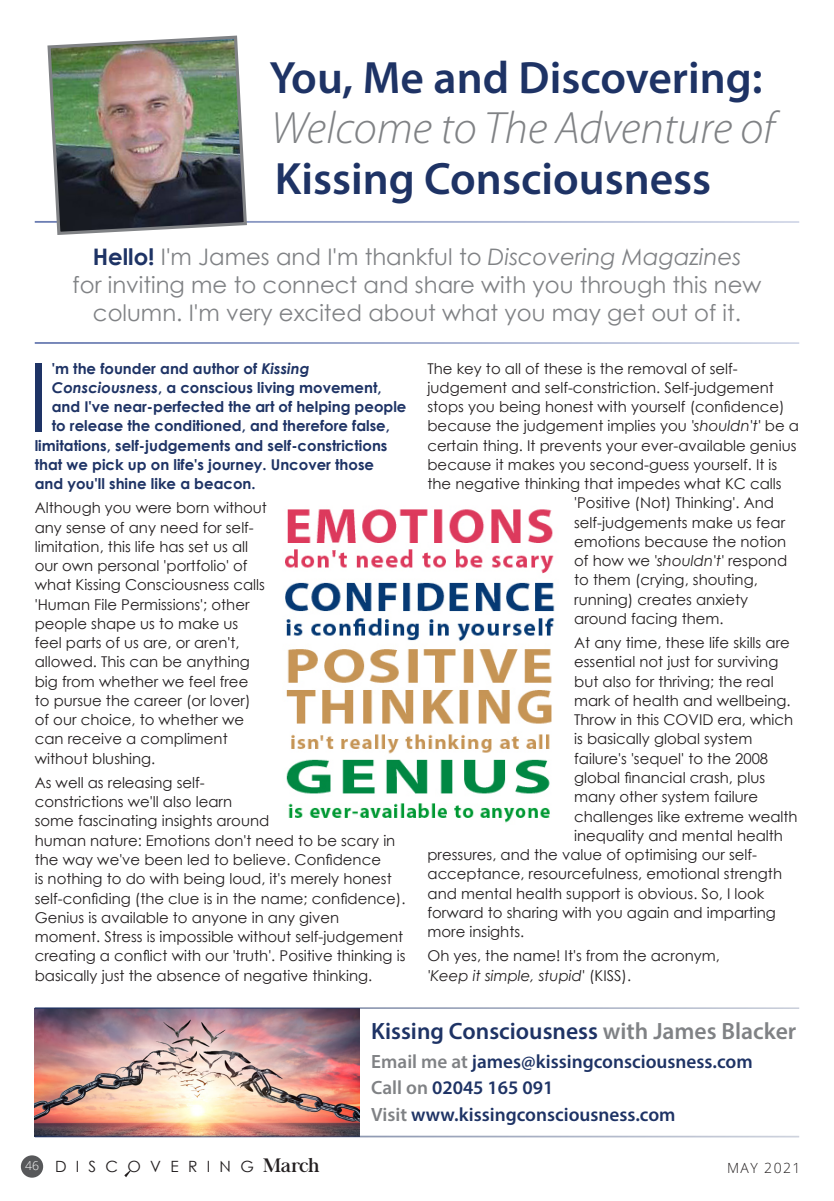
<style>
.page{position:relative;width:834px;height:1201px;background:#fff}
.page>*{position:absolute;margin:0;border:0;box-sizing:border-box;transform-origin:0 0}
.t1{font:95.2px "Century Gothic";color:#1e3365}
.t2{font:600 45.5px/50.8px "Myriad Pro";color:#1e3365}
.t3{font:600 23.62px "Myriad Pro";color:#1e3365}
.t4{font:22.75px/28px "Century Gothic";color:#808285;text-align:center}
.t5{font:600 19.25px/26.2px "Myriad Pro";color:#1e3365}
.t6{font:15.58px "Century Gothic";letter-spacing:.6em;color:#231f20}
.t7{font:14.88px/19.2px "Century Gothic";color:#231f20}
.t8{font:700 14.88px "Century Gothic";color:#1e3365}
.t9{font:300 14px "Open Sans";letter-spacing:.1em;color:#231f20}
.s1{font-weight:300;font-style:italic;color:#808285}
.s2{font-weight:700;color:#1e3365}
.s3{font-style:italic}
.s4{color:#808285}
.s5{font-family:"Open Sans";font-weight:300;font-size:12.25px;color:#fff}
.s6{font-family:"Chapaza";font-size:19.25px}
</style>
<div class="page">
<div style="left:21px;top:1155px;width:22px;height:22px;background:#57585a;border-radius:50%"></div>
<svg style="left:124px;top:1170px;width:7px;height:7px"></svg>
<img style="left:35px;top:1008px;width:324px;height:127px">
<hr style="left:35px;top:221px;width:764px;height:2px;background:#253f8e">
<hr style="left:35px;top:1007px;width:764px;height:1px;background:#1e3365">
<hr style="left:35px;top:342px;width:764px;height:2px;background:#253f8e">
<hr style="left:35px;top:1135px;width:764px;height:2px;background:#1e3365">
<img style="left:46px;top:35px;width:202px;height:200px">
<img style="left:285px;top:509px;width:270px;height:314px">
<p class="t2" style="left:269px;top:51px;width:507px">You, Me and Discovering:<br><span class="s1">Welcome to The Adventure of<br></span>Kissing Consciousness</p>
<p class="t4" style="left:73px;top:242px;width:690px"><span class="s2">Hello!</span> I'm James and I'm thankful to <span class="s3">Discovering Magazines<br></span>for inviting me to connect and share with you through this new column. I'm very excited about what you may get out of it.</p>
<p class="t1" style="left:27px;top:330px;width:23px">I</p>
<p class="t8" style="left:52px;top:357px;width:259px">'m the founder and author of <span class="s3">Kissing</span></p>
<p class="t8" style="left:52px;top:376px;width:331px"><span class="s3">Consciousness</span>, a conscious living movement,</p>
<p class="t8" style="left:52px;top:395px;width:356px">and I've near-perfected the art of helping people</p>
<p class="t8" style="left:52px;top:414px;width:339px">to release the conditioned, and therefore false,</p>
<p class="t8" style="left:35px;top:434px;width:354px">limitations, self-judgements and self-constrictions</p>
<p class="t8" style="left:35px;top:453px;width:341px">that we pick up on life's journey. Uncover those</p>
<p class="t8" style="left:35px;top:472px;width:222px">and you'll shine like a beacon.</p>
<p class="t7" style="left:35px;top:498px;width:234px">Although you were born without any sense of any need for self&shy;limitation, this life has set us all our own personal 'portfolio' of what Kissing Consciousness calls 'Human File Permissions'; other people shape us to make us feel parts of us are, or aren't, allowed. This can be anything big from whether we feel free<br>to pursue the career (or lover) of our choice, to whether we can receive a compliment without blushing.</p>
<p class="t7" style="left:35px;top:772px;width:372px">As well as releasing self-<br>constrictions we'll also learn<br>some fascinating insights around<br>human nature: Emotions don't need to be scary in the way we've been led to believe. Confidence<br>is nothing to do with being loud, it's merely honest self-confiding (the clue is in the name; confidence).<br>Genius is available to anyone in any given moment. Stress is impossible without self-judgement creating a conflict with our 'truth'. Positive thinking is basically just the absence of negative thinking.</p>
<p class="t7" style="left:427px;top:358px;width:312px">The key to all of these is the removal of self-</p>
<p class="t7" style="left:427px;top:377px;width:348px">judgement and self-constriction. Self-judgement</p>
<p class="t7" style="left:427px;top:397px;width:358px">stops you being honest with yourself (confidence)</p>
<p class="t7" style="left:427px;top:416px;width:373px">because the judgement implies you <span class="s3">'shouldn't'</span> be a</p>
<p class="t7" style="left:427px;top:435px;width:370px">certain thing. It prevents your ever-available genius</p>
<p class="t7" style="left:427px;top:454px;width:351px">because it makes you second-guess yourself. It is</p>
<p class="t7" style="left:427px;top:474px;width:355px">the negative thinking that impedes what KC calls</p>
<p class="t7" style="left:574px;top:493px;width:201px">'Positive (Not) Thinking'. And</p>
<p class="t7" style="left:574px;top:512px;width:212px">self-judgements make us fear</p>
<p class="t7" style="left:574px;top:531px;width:213px">emotions because the notion</p>
<p class="t7" style="left:574px;top:551px;width:214px">of how we <span class="s3">'shouldn't'</span> respond</p>
<p class="t7" style="left:574px;top:570px;width:185px">to them (crying, shouting,</p>
<p class="t7" style="left:574px;top:589px;width:175px">running) creates anxiety</p>
<p class="t7" style="left:574px;top:608px;width:151px">around facing them.</p>
<p class="t7" style="left:574px;top:633px;width:217px">At any time, these life skills are</p>
<p class="t7" style="left:574px;top:652px;width:206px">essential not just for surviving</p>
<p class="t7" style="left:574px;top:671px;width:201px">but also for thriving; the real</p>
<p class="t7" style="left:574px;top:690px;width:218px">mark of health and wellbeing.</p>
<p class="t7" style="left:574px;top:710px;width:220px">Throw in this COVID era, which</p>
<p class="t7" style="left:574px;top:729px;width:180px">is basically global system</p>
<p class="t7" style="left:574px;top:748px;width:195px">failure's 'sequel' to the 2008</p>
<p class="t7" style="left:574px;top:767px;width:192px">global financial crash, plus</p>
<p class="t7" style="left:574px;top:787px;width:185px">many other system failure</p>
<p class="t7" style="left:574px;top:806px;width:225px">challenges like extreme wealth</p>
<p class="t7" style="left:574px;top:825px;width:210px">inequality and mental health</p>
<p class="t7" style="left:427px;top:844px;width:331px">pressures, and the value of optimising our self-</p>
<p class="t7" style="left:427px;top:864px;width:356px">acceptance, resourcefulness, emotional strength</p>
<p class="t7" style="left:427px;top:883px;width:338px">and mental health support is obvious. So, I look</p>
<p class="t7" style="left:427px;top:902px;width:350px">forward to sharing with you again and imparting</p>
<p class="t7" style="left:427px;top:921px;width:98px">more insights.</p>
<p class="t7" style="left:427px;top:946px;width:294px">Oh yes, the name! It's from the acronym, <span class="s3">'Keep it simple, stupid'</span> (KISS).</p>
<p class="t3" style="left:371px;top:1016px;width:426px">Kissing Consciousness <span class="s4">with James Blacker</span></p>
<p class="t5" style="left:371px;top:1048px;width:383px"><span class="s4">Email me at</span> james@kissingconsciousness.com<br><span class="s4">Call on</span> 02045 165 091<br><span class="s4">Visit</span> www.kissingconsciousness.com</p>
<p class="t6" style="left:25px;top:1155px;width:296px"><span class="s5">46</span> DISCOVERING<span class="s6">March</span></p>
<p class="t9" style="left:727px;top:1158px;width:75px">MAY 2021</p>
</div>
